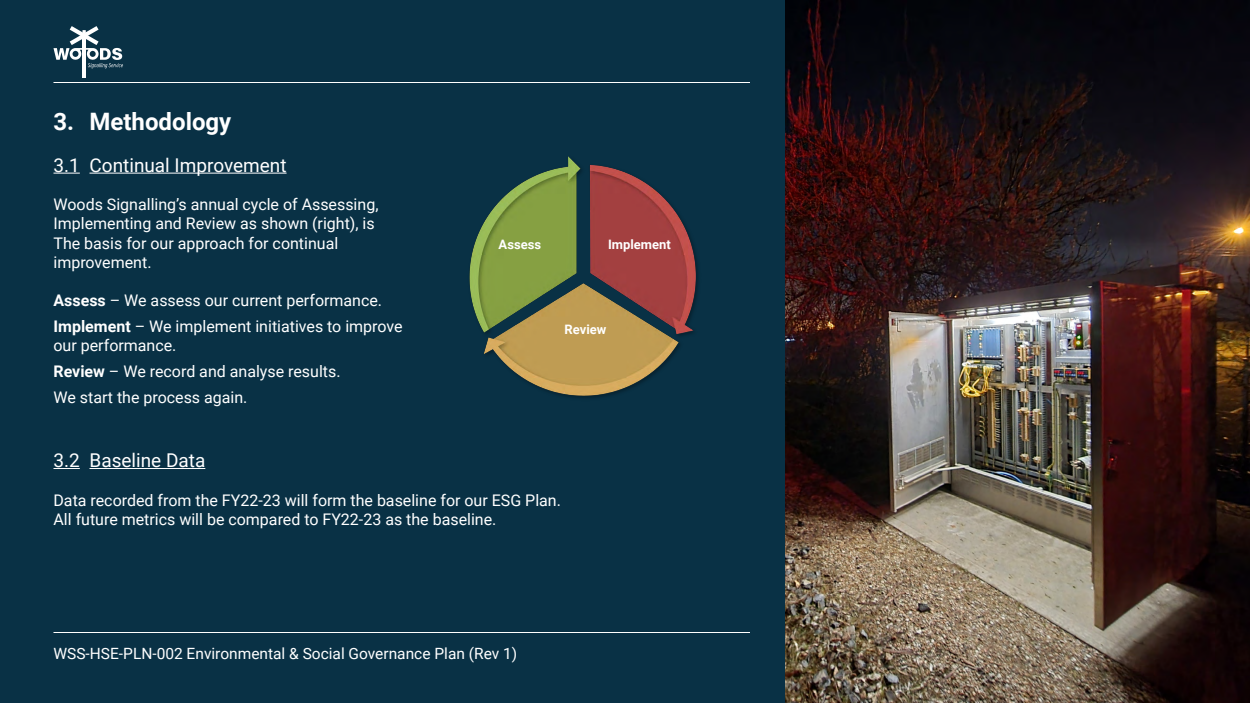
<style>
.page{position:relative;width:1250px;height:703px;background:#093145}
.page>*{position:absolute;margin:0;border:0;box-sizing:border-box;transform-origin:0 0}
.t1{font:700 24px "Roboto";color:#fff}
.t2{font:19px "Roboto";color:#fff}
.t3{font:16px/19.2px "Roboto";color:#fff}
.t4{font:15.5px "Roboto";color:#fff}
.t5{font:700 13px "Roboto";color:#fff}
.s1{font-weight:700}
</style>
<div class="page">
<hr style="left:83px;top:34px;width:3px;height:44px;background:#fff">
<svg style="left:53px;top:26px;width:70px;height:42px"></svg>
<hr style="left:54px;top:632px;width:696px;height:1px;background:#fff">
<hr style="left:54px;top:82px;width:696px;height:1px;background:#fff">
<img style="left:786px;top:0;width:464px;height:703px">
<svg style="left:54px;top:173px;width:26px;height:1px"></svg>
<hr style="left:90px;top:173px;width:197px;height:1px;background:#fff">
<svg style="left:54px;top:468px;width:26px;height:1px"></svg>
<hr style="left:90px;top:468px;width:115px;height:1px;background:#fff">
<img style="left:469px;top:156px;width:229px;height:242px">
<h1 class="t1" style="left:54px;top:104px;width:179px">3. Methodology</h1>
<p class="t2" style="left:54px;top:152px;width:235px">3.1 Continual Improvement</p>
<p class="t3" style="left:54px;top:194px;width:326px">Woods Signalling’s annual cycle of Assessing, Implementing and Review as shown (right), is The basis for our approach for continual improvement.</p>
<p class="t3" style="left:54px;top:287px;width:351px;line-height:26px"><span class="s1">Assess</span> – We assess our current performance.<br><span class="s1">Implement</span> – We implement initiatives to improve</p>
<p class="t3" style="left:54px;top:332px;width:289px;line-height:26px">our performance.<br><span class="s1">Review</span> – We record and analyse results.<br>We start the process again.</p>
<p class="t5" style="left:499px;top:235px;width:44px">Assess</p>
<p class="t5" style="left:608px;top:235px;width:64px">Implement</p>
<p class="t5" style="left:565px;top:321px;width:43px">Review</p>
<p class="t2" style="left:54px;top:447px;width:153px">3.2 Baseline Data</p>
<p class="t3" style="left:54px;top:490px;width:509px">Data recorded from the FY22-23 will form the baseline for our ESG Plan.<br>All future metrics will be compared to FY22-23 as the baseline.</p>
<p class="t4" style="left:54px;top:643px;width:465px">WSS-HSE-PLN-002 Environmental &amp; Social Governance Plan (Rev 1)</p>
</div>
